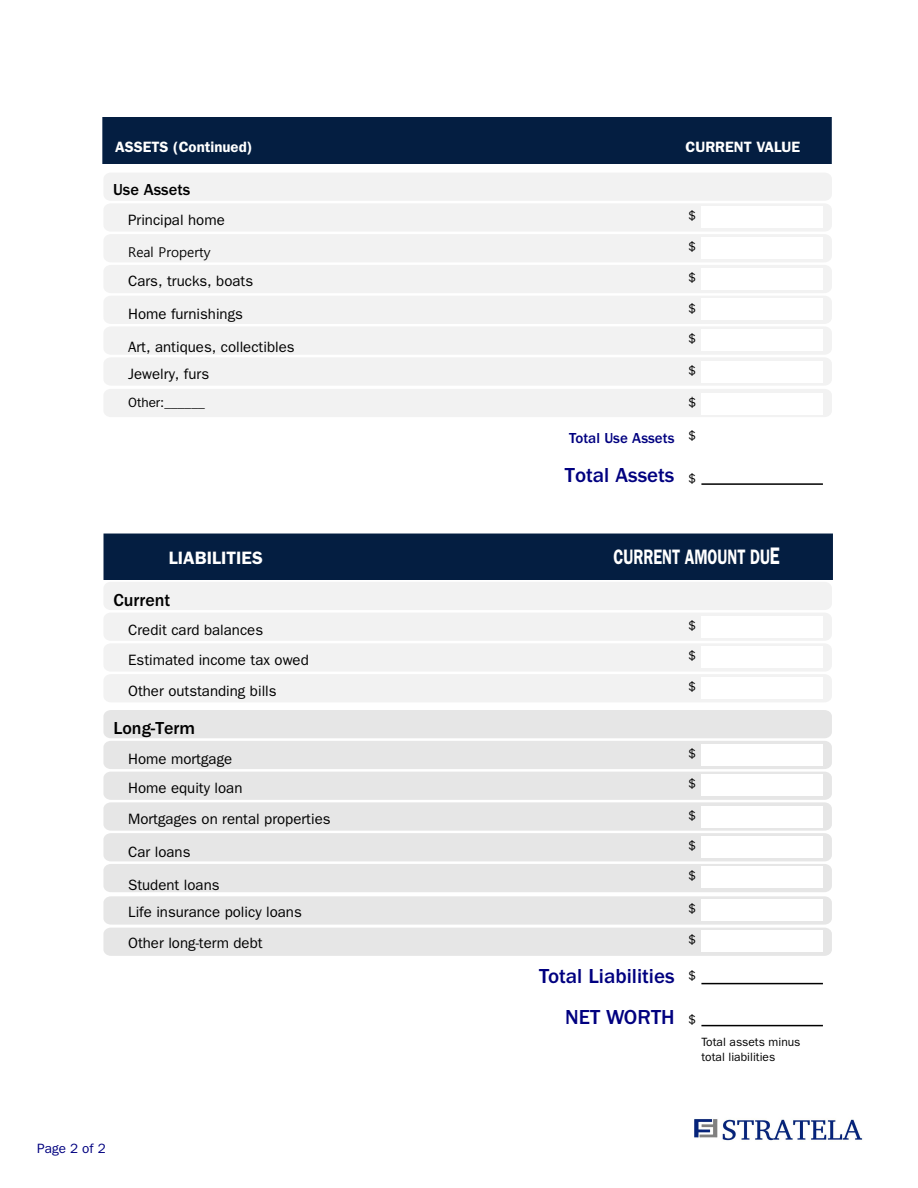
<style>
.page{position:relative;width:918px;height:1188px;background:#fff}
.page>*{position:absolute;margin:0;border:0;box-sizing:border-box;transform-origin:0 0}
.t1{font:500 21px/40.2px "ITC Franklin Gothic Std";color:#000080;text-align:right}
.t2{font:600 21px "ITC Franklin Gothic Std";color:#fff;scale:.72 1}
.t3{font:500 18px "ITC Franklin Gothic Std";color:#000}
.t4{font:600 18px "ITC Franklin Gothic Std";color:#fff}
.t5{font:500 16.5px "ITC Franklin Gothic Std";color:#000}
.t6{font:15px/32.7px "ITC Franklin Gothic Std";color:#000}
.t7{font:600 15px "ITC Franklin Gothic Std";color:#fff}
.t8{font:500 15px "ITC Franklin Gothic Std";color:#000080}
.t9{font:13.5px "ITC Franklin Gothic Std";color:#000}
.t10{font:13.5px "Malgun Gothic";color:#000}
.t11{font:13.5px "ITC Franklin Gothic Std";color:#000080}
.t12{font:13.2px "ITC Franklin Gothic Std";color:#000}
.t13{font:12px/14.4px "ITC Franklin Gothic Std";color:#000}
.s1{font-weight:400;font-size:13.2px;color:#000}
.s2{font-size:24px}
</style>
<div class="page">
<div style="left:104px;top:534px;width:729px;height:46px;background:#041e41"></div>
<div style="left:102px;top:117px;width:730px;height:47px;background:#041e41"></div>
<div style="left:104px;top:582px;width:728px;height:120px;background:#f2f2f2"></div>
<div style="left:701px;top:616px;width:122px;height:21px;background:#fff"></div>
<div style="left:701px;top:646px;width:122px;height:22px;background:#fff"></div>
<div style="left:701px;top:678px;width:122px;height:21px;background:#fff"></div>
<svg style="left:103px;top:710px;width:729px;height:246px"></svg>
<div style="left:701px;top:930px;width:122px;height:22px;background:#fff"></div>
<svg style="left:104px;top:173px;width:728px;height:244px"></svg>
<div style="left:701px;top:362px;width:122px;height:21px;background:#fff"></div>
<div style="left:701px;top:393px;width:122px;height:21px;background:#fff"></div>
<hr style="left:701px;top:483px;width:122px;height:2px;background:#000">
<hr style="left:701px;top:1025px;width:122px;height:1px;background:#000">
<hr style="left:701px;top:983px;width:122px;height:1px;background:#000">
<img style="left:694px;top:1119px;width:169px;height:22px">
<p class="t7" style="left:115px;top:138px;width:139px">ASSETS (Continued)</p>
<p class="t7" style="left:686px;top:138px;width:116px">CURRENT VALUE</p>
<p class="t5" style="left:113px;top:180px;width:79px">Use Assets</p>
<p class="t12" style="left:688px;top:208px;width:9px">$</p>
<p class="t12" style="left:688px;top:239px;width:9px">$</p>
<p class="t12" style="left:688px;top:270px;width:9px">$</p>
<p class="t12" style="left:688px;top:301px;width:9px">$</p>
<p class="t12" style="left:688px;top:331px;width:9px">$</p>
<p class="t12" style="left:688px;top:363px;width:9px">$</p>
<p class="t6" style="left:128px;top:204px;width:98px">Principal home</p>
<p class="t10" style="left:128px;top:242px;width:84px">Real Property</p>
<p class="t6" style="left:128px;top:265px;width:168px">Cars, trucks, boats<br>Home furnishings<br>Art, antiques, collectibles</p>
<p class="t6" style="left:128px;top:358px;width:82px">Jewelry, furs</p>
<p class="t9" style="left:128px;top:395px;width:78px">Other:______</p>
<p class="t9" style="left:688px;top:395px;width:10px">$</p>
<p class="t8" style="left:569px;top:430px;width:107px">Total Use Assets</p>
<p class="t12" style="left:688px;top:428px;width:9px">$</p>
<h1 class="t1" style="left:565px;top:455px;width:133px">Total Assets <span class="s1">$</span></h1>
<p class="t4" style="left:169px;top:547px;width:95px">LIABILITIES</p>
<h1 class="t2" style="left:614px;top:545px;width:233px">CURRENT AMOUNT DU<span class="s2">E</span></h1>
<p class="t3" style="left:113px;top:590px;width:59px">Current</p>
<p class="t6" style="left:128px;top:614px;width:182px;line-height:30.8px">Credit card balances<br>Estimated income tax owed<br>Other outstanding bills</p>
<p class="t3" style="left:113px;top:718px;width:83px">Long-Term</p>
<p class="t6" style="left:128px;top:744px;width:116px;line-height:29.4px">Home mortgage<br>Home equity loan</p>
<p class="t6" style="left:128px;top:803px;width:204px">Mortgages on rental properties<br>Car loans<br>Student loans</p>
<p class="t6" style="left:128px;top:896px;width:175px">Life insurance policy loans</p>
<p class="t6" style="left:128px;top:927px;width:136px">Other long-term debt</p>
<p class="t12" style="left:688px;top:618px;width:9px">$</p>
<p class="t12" style="left:688px;top:648px;width:9px">$</p>
<p class="t12" style="left:688px;top:679px;width:9px">$</p>
<h1 class="t1" style="left:539px;top:957px;width:137px">Total Liabilities<br>NET WORTH</h1>
<p class="t12" style="left:688px;top:746px;width:9px">$</p>
<p class="t12" style="left:688px;top:776px;width:9px">$</p>
<p class="t12" style="left:688px;top:808px;width:9px">$</p>
<p class="t12" style="left:688px;top:838px;width:9px">$</p>
<p class="t12" style="left:688px;top:868px;width:9px">$</p>
<p class="t12" style="left:688px;top:901px;width:9px">$</p>
<p class="t12" style="left:688px;top:932px;width:9px">$</p>
<p class="t12" style="left:688px;top:968px;width:9px">$</p>
<p class="t12" style="left:688px;top:1012px;width:9px">$</p>
<p class="t13" style="left:701px;top:1035px;width:101px">Total assets minus total liabilities</p>
<p class="t11" style="left:37px;top:1140px;width:70px">Page 2 of 2</p>
</div>
